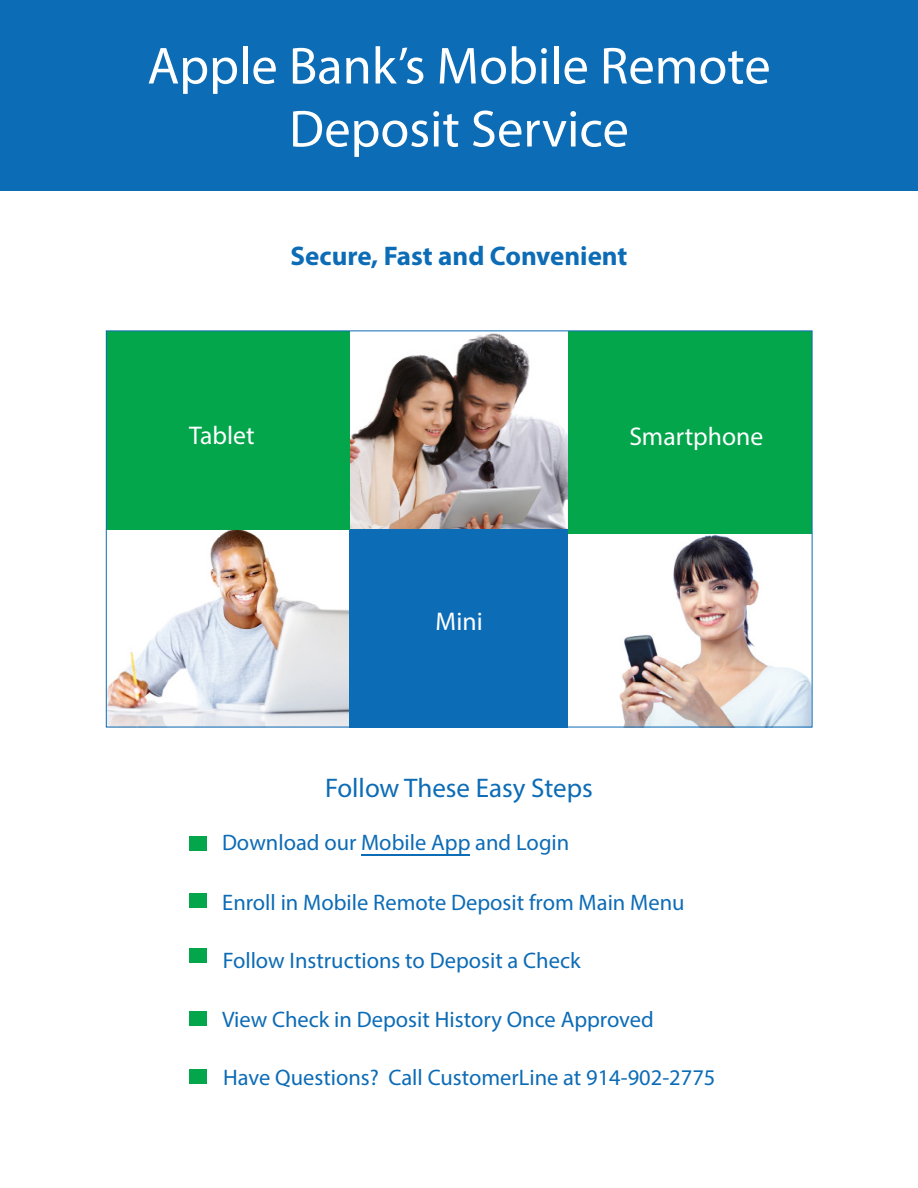
<style>
.page{position:relative;width:918px;height:1188px;background:#fff}
.page>*{position:absolute;margin:0;border:0;box-sizing:border-box;transform-origin:0 0}
.t1{font:52.5px/63px "Myriad Pro";color:#fff;text-align:center}
.t2{font:700 27px "Myriad Pro";color:#0d6cb6}
.t3{font:27px "Myriad Pro";color:#0d6cb6}
.t4{font:25.65px "Myriad Pro";color:#fff}
.t5{font:22.5px "Myriad Pro";color:#0d6cb6}
</style>
<div class="page">
<div style="left:0;top:0;width:918px;height:191px;background:#0d6cb6"></div>
<img style="left:349px;top:330px;width:252px;height:213px">
<div style="left:350px;top:529px;width:235px;height:199px;background:#0d6cb6"></div>
<img style="left:108px;top:529px;width:241px;height:196px">
<div style="left:106px;top:331px;width:244px;height:198px;background:#03a64b"></div>
<img style="left:568px;top:533px;width:242px;height:192px">
<div style="left:568px;top:331px;width:244px;height:202px;background:#03a64b"></div>
<div style="left:189px;top:1011px;width:18px;height:14px;background:#03a64b"></div>
<div style="left:189px;top:893px;width:18px;height:15px;background:#03a64b"></div>
<div style="left:189px;top:1070px;width:18px;height:14px;background:#03a64b"></div>
<div style="left:189px;top:836px;width:18px;height:15px;background:#03a64b"></div>
<div style="left:189px;top:948px;width:18px;height:14px;background:#03a64b"></div>
<hr style="left:362px;top:854px;width:108px;height:1px;background:#0d6cb6">
<p class="t1" style="left:147px;top:34px;width:625px">Apple Bank’s Mobile Remote<br>Deposit Service</p>
<p class="t2" style="left:290px;top:238px;width:339px">Secure, Fast and Convenient</p>
<p class="t4" style="left:189px;top:419px;width:67px">Tablet</p>
<p class="t4" style="left:629px;top:420px;width:135px">Smartphone</p>
<p class="t4" style="left:436px;top:606px;width:49px">Mini</p>
<p class="t3" style="left:325px;top:772px;width:269px">Follow These Easy Steps</p>
<p class="t5" style="left:222px;top:829px;width:349px">Download our Mobile App and Login</p>
<p class="t5" style="left:222px;top:888px;width:464px">Enroll in Mobile Remote Deposit from Main Menu</p>
<p class="t5" style="left:223px;top:947px;width:359px">Follow Instructions to Deposit a Check</p>
<p class="t5" style="left:222px;top:1005px;width:433px">View Check in Deposit History Once Approved</p>
<p class="t5" style="left:223px;top:1064px;width:494px">Have Questions? Call CustomerLine at 914-902-2775</p>
</div>
